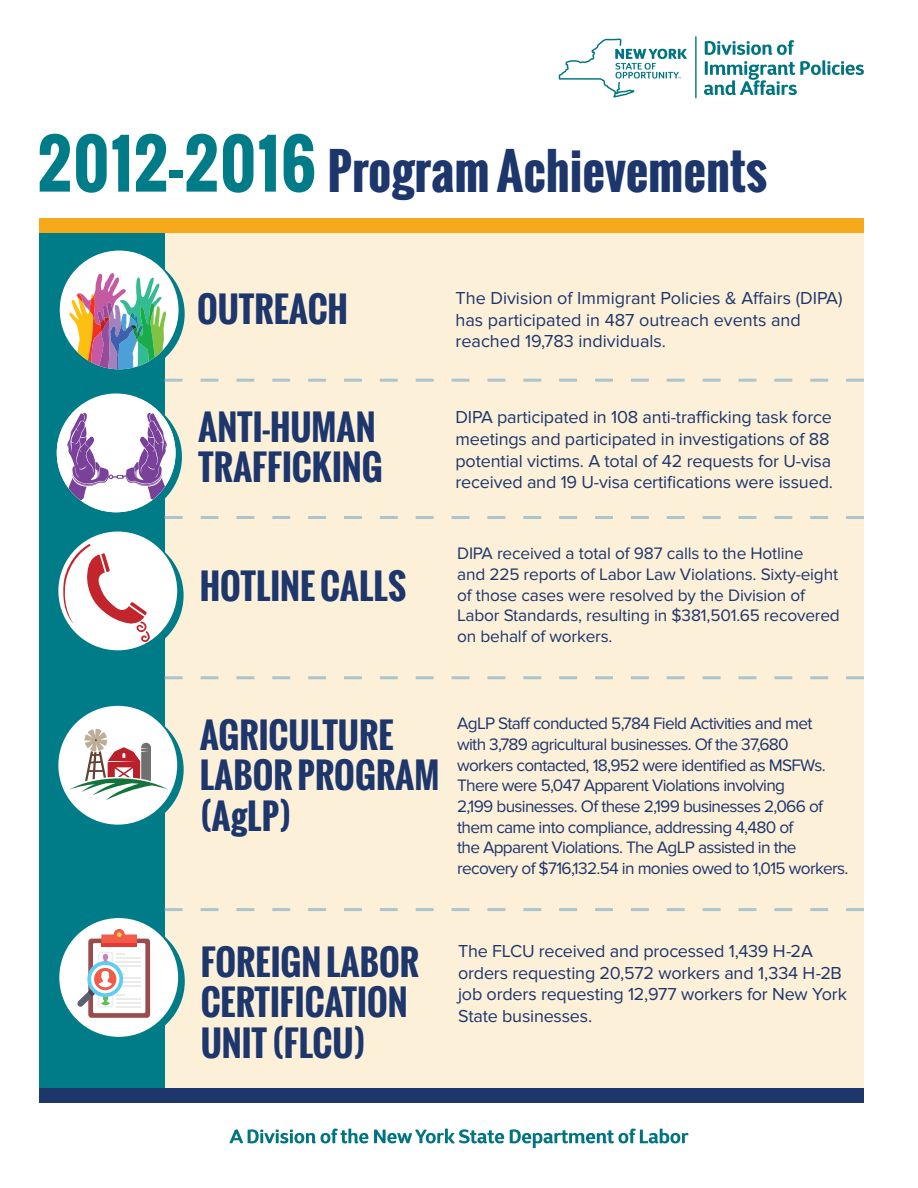
<style>
.page{position:relative;width:918px;height:1188px;background:#fff}
.page>*{position:absolute;margin:0;border:0;box-sizing:border-box;transform-origin:0 0}
.t1{font:700 49.05px "Oswald";color:#1d366c}
.t2{font:700 34.8px/40.5px "Oswald";color:#1d366c}
.t3{font:18px/21.6px "Proxima Nova";letter-spacing:-.01em;color:#1d366c}
.t4{font:17.25px/20.7px "Proxima Nova";letter-spacing:-.04em;color:#1d366c}
.t5{font:17.25px/20.7px "Proxima Nova";letter-spacing:-.01em;color:#1d366c}
.s1{font-size:64.65px;color:#007c89}
</style>
<div class="page">
<div style="left:40px;top:231px;width:824px;height:863px;background:#fdf0d9"></div>
<div style="left:39px;top:218px;width:126px;height:871px;background:#007c89"></div>
<div style="left:39px;top:1088px;width:825px;height:15px;background:#1d366c"></div>
<div style="left:39px;top:218px;width:825px;height:15px;background:#f6aa1b"></div>
<svg style="left:704px;top:40px;width:160px;height:55px"></svg>
<hr style="left:695px;top:36px;width:2px;height:62px;background:#007581">
<svg style="left:559px;top:38px;width:128px;height:60px"></svg>
<svg style="left:165px;top:379px;width:699px;height:3px"></svg>
<svg style="left:165px;top:676px;width:699px;height:3px"></svg>
<svg style="left:165px;top:908px;width:699px;height:3px"></svg>
<svg style="left:229px;top:1129px;width:139px;height:14px"></svg>
<svg style="left:374px;top:1129px;width:130px;height:14px"></svg>
<svg style="left:510px;top:1129px;width:178px;height:19px"></svg>
<div style="left:66px;top:254px;width:119px;height:119px;background:#007c89;border-radius:50%"></div>
<div style="left:60px;top:251px;width:119px;height:118px;background:#fff;border-radius:50%"></div>
<svg style="left:69px;top:273px;width:98px;height:96px"></svg>
<svg style="left:57px;top:395px;width:807px;height:124px"></svg>
<svg style="left:65px;top:536px;width:119px;height:119px"></svg>
<div style="left:58px;top:532px;width:119px;height:118px;background:#fff;border-radius:50%"></div>
<svg style="left:63px;top:536px;width:99px;height:106px"></svg>
<div style="left:65px;top:710px;width:119px;height:119px;background:#007c89;border-radius:50%"></div>
<div style="left:58px;top:706px;width:119px;height:119px;background:#fff;border-radius:50%"></div>
<svg style="left:69px;top:729px;width:99px;height:71px"></svg>
<div style="left:66px;top:922px;width:119px;height:119px;background:#007c89;border-radius:50%"></div>
<div style="left:59px;top:918px;width:119px;height:119px;background:#fff;border-radius:50%"></div>
<svg style="left:77px;top:929px;width:73px;height:89px"></svg>
<h1 class="t1" style="left:38px;top:134px;width:731px"><span class="s1">2012-2016</span> Program Achievements</h1>
<h2 class="t2" style="left:197px;top:289px;width:153px">OUTREACH</h2>
<p class="t3" style="left:456px;top:288px;width:389px">The Division of Immigrant Policies &amp; Affairs (DIPA) has participated in 487 outreach events and reached 19,783 individuals.</p>
<h2 class="t2" style="left:198px;top:407px;width:186px">ANTI-HUMAN<br>TRAFFICKING</h2>
<p class="t3" style="left:456px;top:407px;width:379px">DIPA participated in 108 anti-trafficking task force meetings and participated in investigations of 88 potential victims. A total of 42 requests for U-visa received and 19 U-visa certifications were issued.</p>
<h2 class="t2" style="left:200px;top:566px;width:208px">HOTLINE CALLS</h2>
<p class="t5" style="left:457px;top:544px;width:384px">DIPA received a total of 987 calls to the Hotline<br>and 225 reports of Labor Law Violations. Sixty-eight of those cases were resolved by the Division of Labor Standards, resulting in $381,501.65 recovered on behalf of workers.</p>
<h2 class="t2" style="left:200px;top:714px;width:241px">AGRICULTURE<br>LABOR PROGRAM (AgLP)</h2>
<p class="t4" style="left:457px;top:713px;width:393px">AgLP Staff conducted 5,784 Field Activities and met<br>with 3,789 agricultural businesses. Of the 37,680 workers contacted, 18,952 were identified as MSFWs.<br>There were 5,047 Apparent Violations involving<br>2,199 businesses. Of these 2,199 businesses 2,066 of them came into compliance, addressing 4,480 of<br>the Apparent Violations. The AgLP assisted in the recovery of $716,132.54 in monies owed to 1,015 workers.</p>
<h2 class="t2" style="left:201px;top:942px;width:220px">FOREIGN LABOR<br>CERTIFICATION<br>UNIT (FLCU)</h2>
<p class="t3" style="left:458px;top:940px;width:390px">The FLCU received and processed 1,439 H-2A orders requesting 20,572 workers and 1,334 H-2B job orders requesting 12,977 workers for New York State businesses.</p>
</div>
